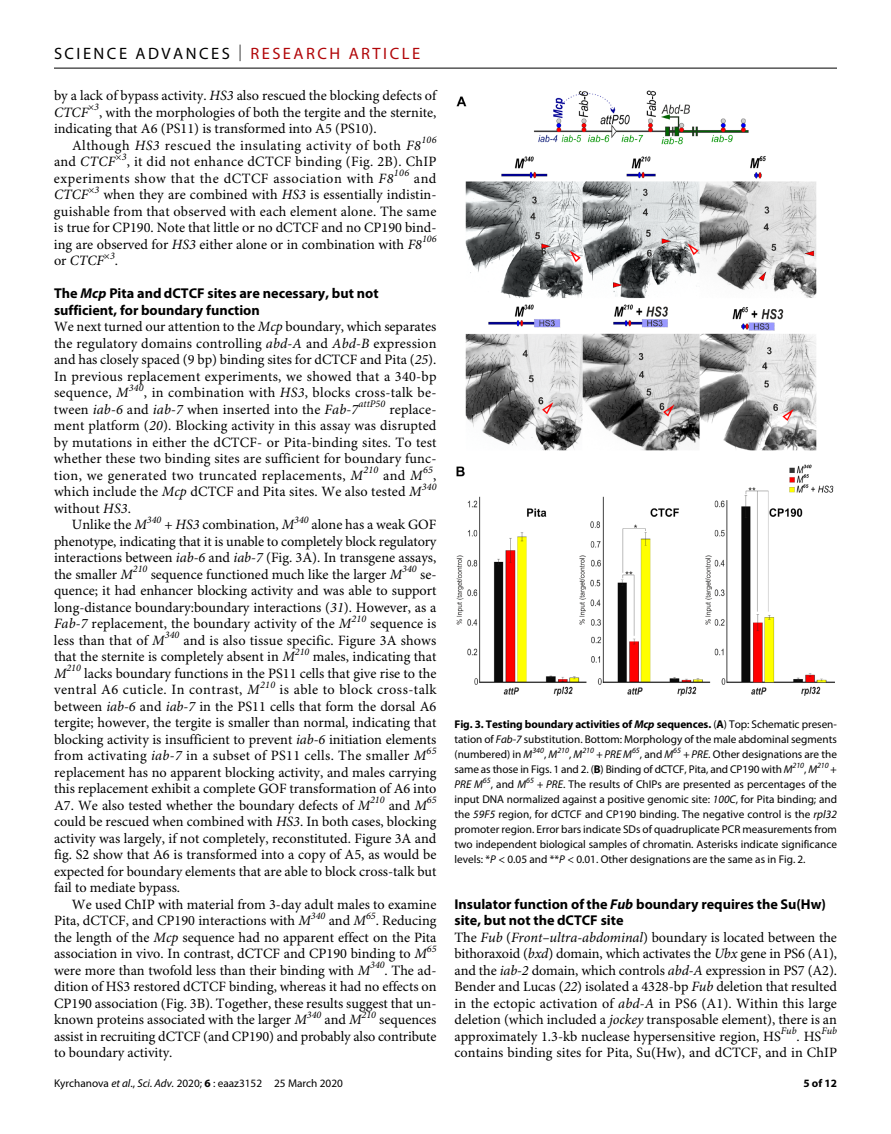
<style>
.page{position:relative;width:891px;height:1134px;background:#fff}
.page>*{position:absolute;margin:0;border:0;box-sizing:border-box;transform-origin:0 0}
.t1{font:16.5px "Myriad Pro";letter-spacing:.15em;color:#000}
.t2{font:14.25px/16.5px "Minion Pro";color:#000;text-align:justify}
.t3{font:700 14.25px/16.5px "Myriad Pro";color:#000}
.t4{font:11.25px/15px "Myriad Pro";color:#000;text-align:justify}
.t5{font:700 11.25px "Myriad Pro";color:#000}
.s1{font-weight:300}
.s2{color:#b10508}
.s3{font-style:italic}
.s4{font-weight:700}
.s5{font-weight:700;font-style:italic}
</style>
<div class="page">
<hr style="left:54px;top:68px;width:783px;height:1px;background:#000">
<img style="left:457px;top:90px;width:378px;height:605px">
<p class="t1" style="left:54px;top:40px;width:368px">SCIENCE ADVANCES <span class="s1">|</span> <span class="s2">RESEARCH ARTICLE</span></p>
<p class="t2" style="left:54px;top:89px;width:384px">by a lack of bypass activity. <span class="s3">HS3</span> also rescued the blocking defects of <span class="s3">CTCF</span><sup>×3</sup>, with the morphologies of both the tergite and the sternite, indicating that A6 (PS11) is transformed into A5 (PS10).</p>
<p class="t2" style="left:54px;top:138px;width:384px;text-indent:18px">Although <span class="s3">HS3</span> rescued the insulating activity of both <span class="s3">F8</span><sup>106 </sup>and <span class="s3">CTCF</span><sup>×3</sup>, it did not enhance dCTCF binding (Fig. 2B). ChIP experiments show that the dCTCF association with <span class="s3">F8</span><sup>106</sup> and <span class="s3">CTCF</span><sup>×3</sup> when they are combined with <span class="s3">HS3</span> is essentially indistin&shy;guishable from that observed with each element alone. The same is true for CP190. Note that little or no dCTCF and no CP190 bind&shy;ing are observed for <span class="s3">HS3</span> either alone or in combination with <span class="s3">F8</span><sup>106 </sup>or <span class="s3">CTCF</span><sup>×3</sup>.</p>
<p class="t3" style="left:54px;top:284px;width:326px">The <span class="s3">Mcp</span> Pita and dCTCF sites are necessary, but not sufficient, for boundary function</p>
<p class="t2" style="left:54px;top:320px;width:384px">We next turned our attention to the <span class="s3">Mcp</span> boundary, which separates the regulatory domains controlling <span class="s3">abd-A</span> and <span class="s3">Abd-B</span> expression and has closely spaced (9 bp) binding sites for dCTCF and Pita (<span class="s3">25</span>).<br>In previous replacement experiments, we showed that a 340-bp sequence, <span class="s3">M</span><sup>340</sup>, in combination with <span class="s3">HS3</span>, blocks cross-talk be&shy;tween <span class="s3">iab-6</span> and <span class="s3">iab-7</span> when inserted into the <span class="s3">Fab-7</span><sup>attP50</sup> replace&shy;ment platform (<span class="s3">20</span>). Blocking activity in this assay was disrupted by mutations in either the dCTCF- or Pita-binding sites. To test whether these two binding sites are sufficient for boundary func&shy;tion, we generated two truncated replacements, <span class="s3">M</span><sup>210</sup> and <span class="s3">M</span><sup>65</sup>, which include the <span class="s3">Mcp</span> dCTCF and Pita sites. We also tested <span class="s3">M</span><sup>340 </sup>without <span class="s3">HS3</span>.</p>
<p class="t2" style="left:54px;top:518px;width:384px;text-indent:18px">Unlike the <span class="s3">M</span><sup>340</sup> <span class="s3">+ HS3</span> combination, <span class="s3">M</span><sup>340</sup> alone has a weak GOF phenotype, indicating that it is unable to completely block regulatory interactions between <span class="s3">iab-6</span> and <span class="s3">iab-7</span> (Fig. 3A). In transgene assays, the smaller <span class="s3">M</span><sup>210</sup> sequence functioned much like the larger <span class="s3">M</span><sup>340</sup> se&shy;quence; it had enhancer blocking activity and was able to support long-distance boundary:boundary interactions (<span class="s3">31</span>). However, as a <span class="s3">Fab-7</span> replacement, the boundary activity of the <span class="s3">M</span><sup>210</sup> sequence is less than that of <span class="s3">M</span><sup>340</sup> and is also tissue specific. Figure 3A shows that the sternite is completely absent in <span class="s3">M</span><sup>210</sup> males, indicating that <span class="s3">M</span><sup>210</sup> lacks boundary functions in the PS11 cells that give rise to the ventral A6 cuticle. In contrast, <span class="s3">M</span><sup>210</sup> is able to block cross-talk between <span class="s3">iab-6</span> and <span class="s3">iab-7</span> in the PS11 cells that form the dorsal A6 tergite; however, the tergite is smaller than normal, indicating that blocking activity is insufficient to prevent <span class="s3">iab-6</span> initiation elements from activating <span class="s3">iab-7</span> in a subset of PS11 cells. The smaller <span class="s3">M</span><sup>65 </sup>replacement has no apparent blocking activity, and males carrying this replacement exhibit a complete GOF transformation of A6 into A7. We also tested whether the boundary defects of <span class="s3">M</span><sup>210</sup> and <span class="s3">M</span><sup>65 </sup>could be rescued when combined with <span class="s3">HS3</span>. In both cases, blocking activity was largely, if not completely, reconstituted. Figure 3A and fig. S2 show that A6 is transformed into a copy of A5, as would be expected for boundary elements that are able to block cross-talk but fail to mediate bypass.</p>
<p class="t2" style="left:54px;top:897px;width:384px;text-indent:18px">We used ChIP with material from 3-day adult males to examine Pita, dCTCF, and CP190 interactions with <span class="s3">M</span><sup>340</sup> and <span class="s3">M</span><sup>65</sup>. Reducing the length of the <span class="s3">Mcp</span> sequence had no apparent effect on the Pita association in vivo. In contrast, dCTCF and CP190 binding to <span class="s3">M</span><sup>65 </sup>were more than twofold less than their binding with <span class="s3">M</span><sup>340</sup>. The ad&shy;dition of HS3 restored dCTCF binding, whereas it had no effects on CP190 association (Fig. 3B). Together, these results suggest that un&shy;known proteins associated with the larger <span class="s3">M</span><sup>340</sup> and <span class="s3">M</span><sup>210</sup> sequences assist in recruiting dCTCF (and CP190) and probably also contribute to boundary activity.</p>
<p class="t3" style="left:455px;top:894px;width:373px">Insulator function of the <span class="s3">Fub</span> boundary requires the Su(Hw) site, but not the dCTCF site</p>
<p class="t4" style="left:454px;top:717px;width:384px"><span class="s4">Fig. 3. Testing boundary activities of</span> <span class="s5">Mcp</span> <span class="s4">sequences.</span> (<span class="s4">A</span>) Top: Schematic presen&shy;tation of <span class="s3">Fab-7</span> substitution. Bottom: Morphology of the male abdominal segments (numbered) in <span class="s3">M</span><sup>340</sup>, <span class="s3">M</span><sup>210</sup>, <span class="s3">M</span><sup>210</sup> <span class="s3">+ PRE M</span><sup>65</sup>, and <span class="s3">M</span><sup>65</sup> <span class="s3">+ PRE.</span> Other designations are the same as those in Figs. 1 and 2. (<span class="s4">B</span>) Binding of dCTCF, Pita, and CP190 with <span class="s3">M</span><sup>210</sup>, <span class="s3">M</span><sup>210</sup> <span class="s3">+ PRE M</span><sup>65</sup>, and <span class="s3">M</span><sup>65</sup> <span class="s3">+ PRE</span>. The results of ChIPs are presented as percentages of the input DNA normalized against a positive genomic site: <span class="s3">100C</span>, for Pita binding; and the <span class="s3">59F5</span> region, for dCTCF and CP190 binding. The negative control is the <span class="s3">rpl32 </span>promoter region. Error bars indicate SDs of quadruplicate PCR measurements from two independent biological samples of chromatin. Asterisks indicate significance levels: *<span class="s3">P</span> &lt; 0.05 and **<span class="s3">P</span> &lt; 0.01. Other designations are the same as in Fig. 2.</p>
<p class="t2" style="left:455px;top:930px;width:384px">The <span class="s3">Fub</span> (<span class="s3">Front–ultra-abdominal</span>) boundary is located between the bithoraxoid (<span class="s3">bxd</span>) domain, which activates the <span class="s3">Ubx</span> gene in PS6 (A1), and the <span class="s3">iab-2</span> domain, which controls <span class="s3">abd-A</span> expression in PS7 (A2).<br>Bender and Lucas (<span class="s3">22</span>) isolated a 4328-bp <span class="s3">Fub</span> deletion that resulted in the ectopic activation of <span class="s3">abd-A</span> in PS6 (A1). Within this large deletion (which included a <span class="s3">jockey</span> transposable element), there is an approximately 1.3-kb nuclease hypersensitive region, HS<sup>Fub</sup>. HS<sup>Fub </sup>contains binding sites for Pita, Su(Hw), and dCTCF, and in ChIP</p>
<p class="t4" style="left:54px;top:1076px;width:290px">Kyrchanova <span class="s3">et al</span>., <span class="s3">Sci. Adv.</span> 2020; <span class="s4">6</span> : eaaz3152 25 March 2020</p>
<p class="t5" style="left:803px;top:1074px;width:35px">5 of 12</p>
</div>
